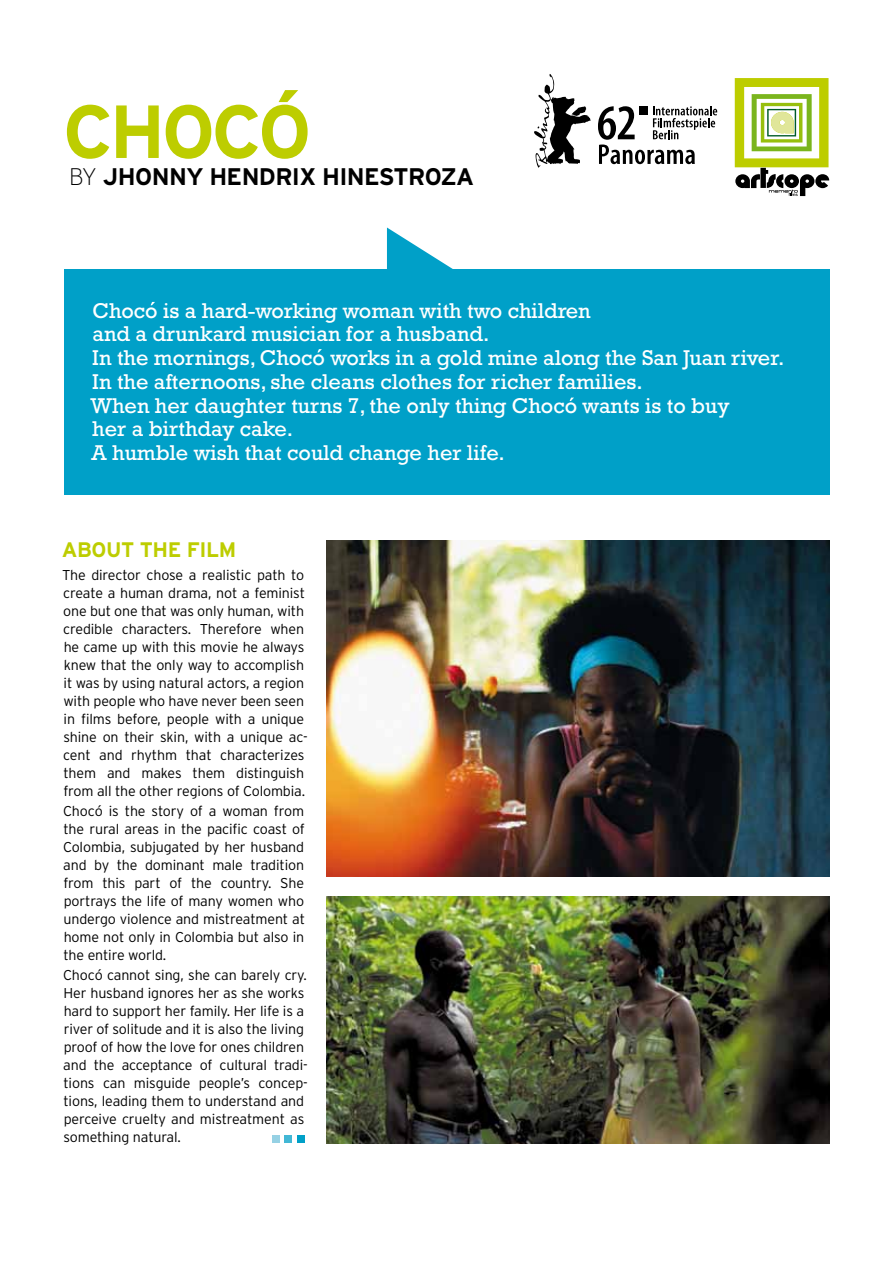
<style>
.page{position:relative;width:893px;height:1263px;background:#fff}
.page>*{position:absolute;margin:0;border:0;box-sizing:border-box;transform-origin:0 0}
.t1{font:700 75px "Interstate";letter-spacing:-.05em;color:#bdcd00}
.t2{font:700 24px "Interstate";letter-spacing:-.025em;color:#000}
.t3{font:21.75px/23.7px "Rockwell";color:#fff}
.t4{font:700 21px "Interstate";letter-spacing:-.02em;color:#bdcd00}
.t5{font:300 14.25px/18px "Interstate";letter-spacing:-.01em;color:#000}
.s1{font-weight:200}
</style>
<div class="page">
<img style="left:326px;top:540px;width:503px;height:336px">
<div style="left:272px;top:1135px;width:8px;height:8px;background:#96d1e4"></div>
<div style="left:284px;top:1135px;width:8px;height:8px;background:#42b7d5"></div>
<div style="left:297px;top:1135px;width:8px;height:8px;background:#00a0c8"></div>
<img style="left:326px;top:896px;width:503px;height:248px">
<svg style="left:598px;top:106px;width:119px;height:58px"></svg>
<svg style="left:534px;top:74px;width:57px;height:94px"></svg>
<div style="left:64px;top:269px;width:765px;height:226px;background:#00a0c8"></div>
<svg style="left:387px;top:227px;width:66px;height:42px"></svg>
<svg style="left:735px;top:78px;width:94px;height:118px"></svg>
<h1 class="t1" style="left:63px;top:90px;width:250px">CHOCÓ</h1>
<h2 class="t2" style="left:69px;top:163px;width:406px"><span class="s1">BY</span> JHONNY HENDRIX HINESTROZA</h2>
<p class="t3" style="left:90px;top:299px;width:696px">Choco is a hard-working woman with two children<br>and a drunkard musician for a husband.<br>In the mornings, Choco works in a gold mine along the San Juan river.<br>In the afternoons, she cleans clothes for richer families.<br>When her daughter turns 7, the only thing Choco wants is to buy<br>her a birthday cake.<br>A humble wish that could change her life.</p>
<h3 class="t4" style="left:62px;top:538px;width:176px">ABOUT THE FILM</h3>
<p class="t5" style="left:62px;top:566px;width:247px">The director chose a realistic path to create a human drama, not a feminist one but one that was only human, with credible characters. Therefore when he came up with this movie he always knew that the only way to accomplish it was by using natural actors, a region with people who have never been seen in films before, people with a unique shine on their skin, with a unique ac&shy;cent and rhythm that characterizes them and makes them distinguish from all the other regions of Colombia.</p>
<p class="t5" style="left:63px;top:802px;width:243px;text-align:justify">Chocó is the story of a woman from the rural areas in the pacific coast of Colombia, subjugated by her husband and by the dominant male tradition from this part of the country. She portrays the life of many women who undergo violence and mistreatment at home not only in Colombia but also in the entire world.</p>
<p class="t5" style="left:63px;top:966px;width:246px">Chocó cannot sing, she can barely cry.<br>Her husband ignores her as she works hard to support her family. Her life is a river of solitude and it is also the living proof of how the love for ones children and the acceptance of cultural tradi&shy;tions can misguide people’s concep&shy;tions, leading them to understand and perceive cruelty and mistreatment as something natural.</p>
</div>
